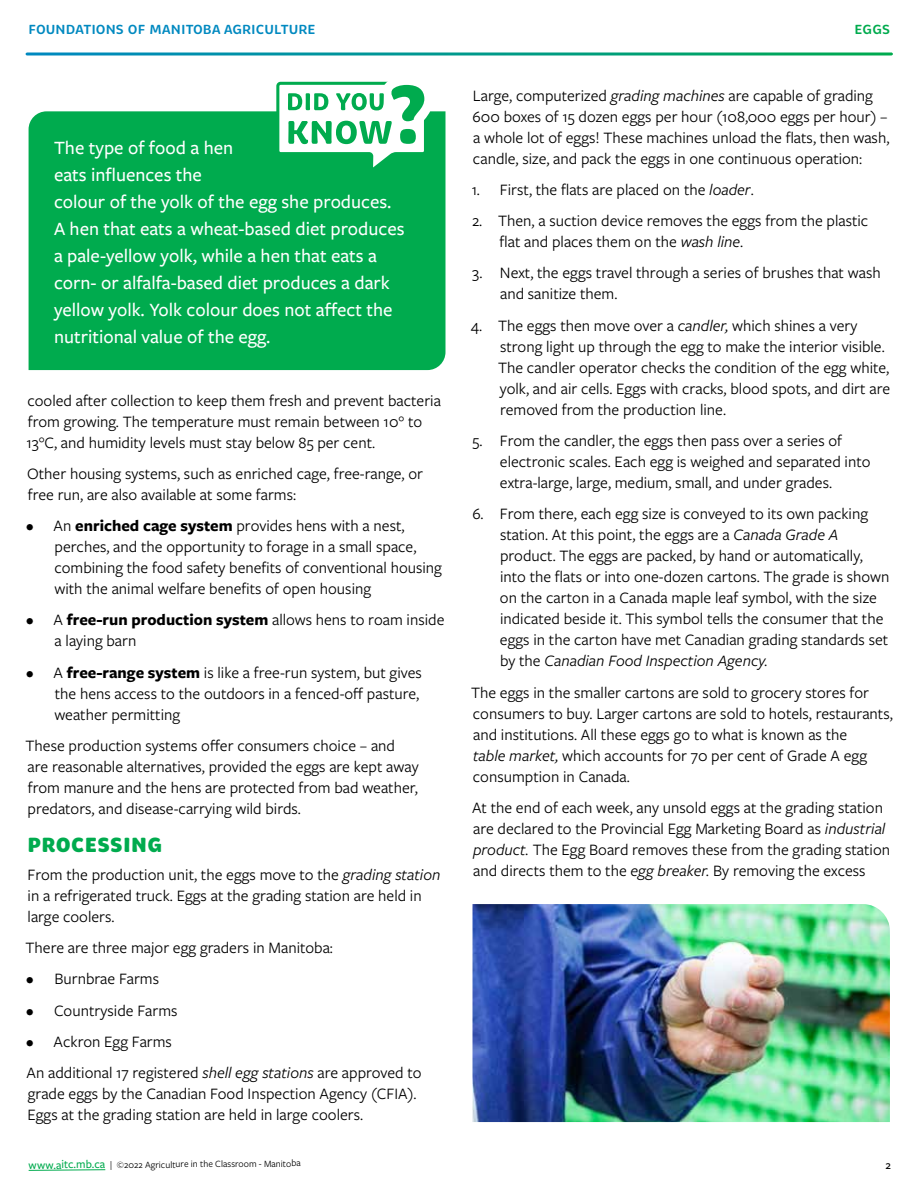
<style>
.page{position:relative;width:918px;height:1188px;background:#fff}
.page>*{position:absolute;margin:0;border:0;box-sizing:border-box;transform-origin:0 0}
.t1{font:900 21px "Brevia";letter-spacing:.015em;color:#00ab4e}
.t2{font:500 19.5px/27px "Freight Sans Pro";color:#fff}
.t3{font:16.5px/21px "Freight Sans Pro";color:#000}
.t4{font:600 13.5px "Brevia";color:#0089c0}
.t5{font:600 13.5px "Brevia";color:#00ab4e}
.t6{font:500 12px "Freight Sans Pro";color:#000}
.t7{font:9.9px "Freight Sans Pro";letter-spacing:-.01em;color:#000}
.s1{font-weight:700}
.s2{font-style:italic}
.s3{font-weight:500;font-size:12px;color:#00ab4e}
</style>
<div class="page">
<svg style="left:28px;top:1169px;width:78px;height:2px"></svg>
<svg style="left:27px;top:52px;width:865px;height:4px;background:#40b3a4"></svg>
<div style="left:29px;top:111px;width:416px;height:259px;background:#00ab4e"></div>
<svg style="left:275px;top:52px;width:154px;height:319px;background:#10b05a"></svg>
<svg style="left:278px;top:67px;width:148px;height:103px"></svg>
<img style="left:473px;top:904px;width:417px;height:218px">
<p class="t4" style="left:29px;top:21px;width:289px">FOUNDATIONS OF MANITOBA AGRICULTURE</p>
<p class="t5" style="left:854px;top:21px;width:37px">EGGS</p>
<p class="t2" style="left:54px;top:134px;width:352px">The type of food a hen<br>eats influences the<br>colour of the yolk of the egg she produces.<br>A hen that eats a wheat-based diet produces a pale-yellow yolk, while a hen that eats a corn- or alfalfa-based diet produces a dark yellow yolk. Yolk colour does not affect the nutritional value of the egg.</p>
<p class="t3" style="left:26px;top:389px;width:416px">cooled after collection to keep them fresh and prevent bacteria from growing. The temperature must remain between 10° to<br>13°C, and humidity levels must stay below 85 per cent.</p>
<p class="t3" style="left:27px;top:462px;width:397px">Other housing systems, such as enriched cage, free-range, or free run, are also available at some farms:</p>
<p class="t3" style="left:54px;top:515px;width:389px;text-indent:-28px">• An <span class="s1">enriched cage system</span> provides hens with a nest, perches, and the opportunity to forage in a small space, combining the food safety benefits of conventional housing with the animal welfare benefits of open housing</p>
<p class="t3" style="left:55px;top:609px;width:391px;text-indent:-29px">• A <span class="s1">free-run production system</span> allows hens to roam inside a laying barn</p>
<p class="t3" style="left:54px;top:661px;width:369px;text-indent:-28px">• A <span class="s1">free-range system</span> is like a free-run system, but gives the hens access to the outdoors in a fenced-off pasture, weather permitting</p>
<p class="t3" style="left:26px;top:734px;width:395px">These production systems offer consumers choice – and are reasonable alternatives, provided the eggs are kept away from manure and the hens are protected from bad weather, predators, and disease-carrying wild birds.</p>
<p class="t1" style="left:27px;top:832px;width:136px">PROCESSING</p>
<p class="t3" style="left:27px;top:863px;width:414px">From the production unit, the eggs move to the <span class="s2">grading station </span>in a refrigerated truck. Eggs at the grading station are held in large coolers.</p>
<p class="t3" style="left:26px;top:936px;width:309px">There are three major egg graders in Manitoba:</p>
<p class="t3" style="left:26px;top:968px;width:135px">• Burnbrae Farms</p>
<p class="t3" style="left:26px;top:999px;width:153px">• Countryside Farms</p>
<p class="t3" style="left:26px;top:1025px;width:397px;line-height:31.2px">• Ackron Egg Farms<br>An additional 17 registered <span class="s2">shell egg stations</span> are approved to</p>
<p class="t3" style="left:27px;top:1083px;width:391px">grade eggs by the Canadian Food Inspection Agency (CFIA).<br>Eggs at the grading station are held in large coolers.</p>
<p class="t7" style="left:29px;top:1157px;width:274px"><span class="s3">www.aitc.mb.ca</span> | ©2022 Agriculture in the Classroom - Manitoba</p>
<p class="t3" style="left:473px;top:84px;width:418px">Large, computerized <span class="s2">grading machines</span> are capable of grading 600 boxes of 15 dozen eggs per hour (108,000 eggs per hour) – a whole lot of eggs! These machines unload the flats, then wash, candle, size, and pack the eggs in one continuous operation:</p>
<p class="t3" style="left:472px;top:178px;width:284px">1. First, the flats are placed on the <span class="s2">loader</span>.</p>
<p class="t3" style="left:500px;top:210px;width:370px;text-indent:-28px">2. Then, a suction device removes the eggs from the plastic flat and places them on the <span class="s2">wash line</span>.</p>
<p class="t3" style="left:500px;top:262px;width:382px;text-indent:-28px">3. Next, the eggs travel through a series of brushes that wash and sanitize them.</p>
<p class="t3" style="left:498px;top:314px;width:394px;text-indent:-27px">4. The eggs then move over a <span class="s2">candler,</span> which shines a very strong light up through the egg to make the interior visible.<br>The candler operator checks the condition of the egg white, yolk, and air cells. Eggs with cracks, blood spots, and dirt are removed from the production line.</p>
<p class="t3" style="left:500px;top:429px;width:372px;text-indent:-27px">5. From the candler, the eggs then pass over a series of electronic scales. Each egg is weighed and separated into extra-large, large, medium, small, and under grades.</p>
<p class="t3" style="left:500px;top:503px;width:391px;text-indent:-27px">6. From there, each egg size is conveyed to its own packing station. At this point, the eggs are a <span class="s2">Canada Grade A </span>product. The eggs are packed, by hand or automatically, into the flats or into one-dozen cartons. The grade is shown on the carton in a Canada maple leaf symbol, with the size indicated beside it. This symbol tells the consumer that the eggs in the carton have met Canadian grading standards set by the <span class="s2">Canadian Food Inspection Agency.</span></p>
<p class="t3" style="left:471px;top:681px;width:423px">The eggs in the smaller cartons are sold to grocery stores for consumers to buy. Larger cartons are sold to hotels, restaurants, and institutions. All these eggs go to what is known as the<br><span class="s2">table market,</span> which accounts for 70 per cent of Grade A egg consumption in Canada.</p>
<p class="t3" style="left:472px;top:796px;width:420px">At the end of each week, any unsold eggs at the grading station are declared to the Provincial Egg Marketing Board as <span class="s2">industrial product.</span> The Egg Board removes these from the grading station and directs them to the <span class="s2">egg breaker.</span> By removing the excess</p>
<p class="t6" style="left:886px;top:1157px;width:7px">2</p>
</div>
